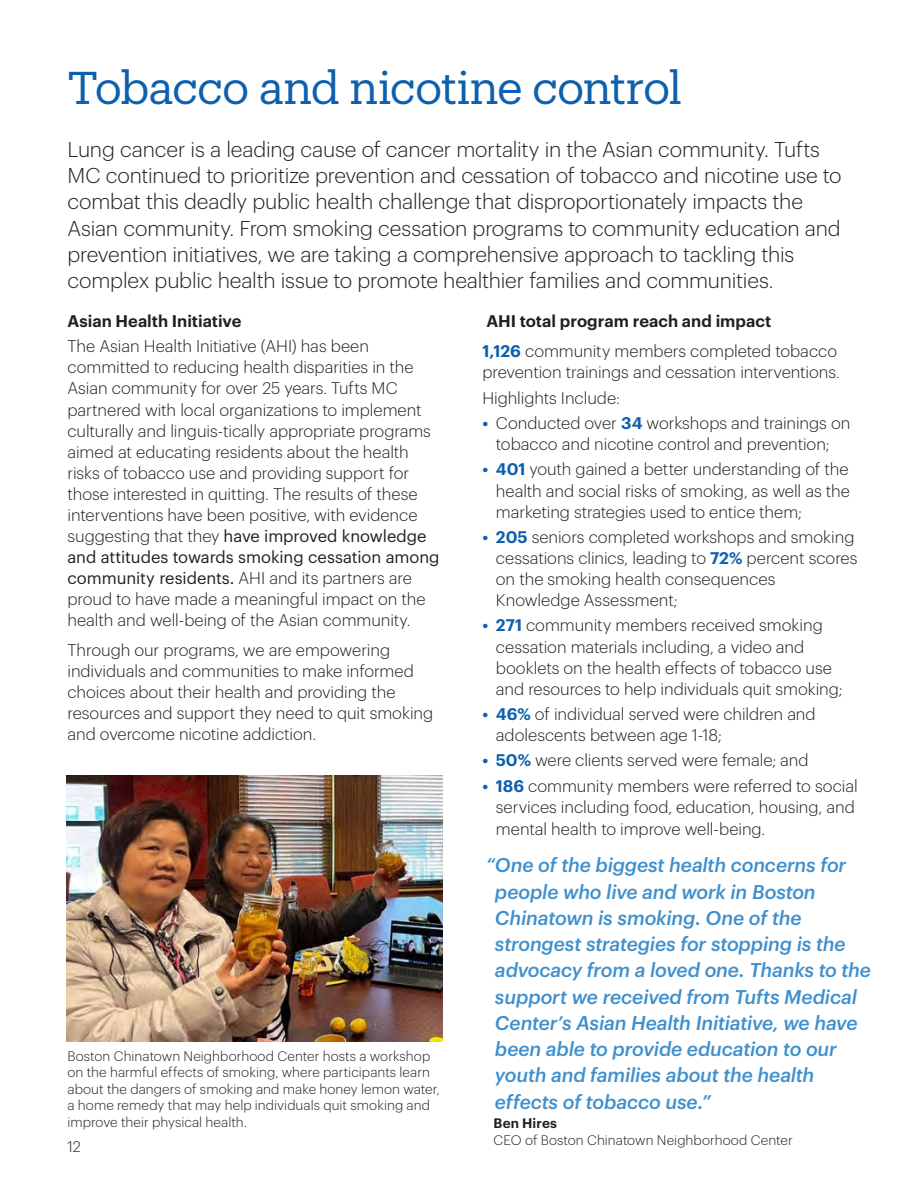
<style>
.page{position:relative;width:918px;height:1188px;background:#fff}
.page>*{position:absolute;margin:0;border:0;box-sizing:border-box;transform-origin:0 0}
.Headline_30_35__insi{font:45px "Produkt";letter-spacing:-.02em;color:#0d60ae}
.Intro_14_17_5{font:300 21px/26.2px "Graphik";letter-spacing:-.01em;color:#231f20}
.Quote_13_17_5{font:italic 500 19.5px/26.2px "Graphik";letter-spacing:-.01em;color:#3f90cd}
.Body_11_14{font:300 16.5px/21px "Graphik";letter-spacing:-.005em;color:#231f20}
.Body_11_14-2{font:600 16.5px "Graphik";color:#231f20}
.Body_subhead_11_14{font:600 16.5px "Graphik";color:#231f20}
.t1{font:300 15px "Graphik";color:#231f20}
.Small_body_9_11{font:300 13.5px/16.5px "Graphik";letter-spacing:.005em;color:#231f20}
.Small_body_subhead_9{font:600 13.5px "Graphik";letter-spacing:.01em;color:#231f20}
.s1{font-weight:400}
.s2{font-weight:600;color:#0d60ae}
</style>
<div class="page">
<img style="left:67px;top:776px;width:375px;height:266px">
<p class="Headline_30_35__insi" style="left:68px;top:56px;width:616px">Tobacco and nicotine control</p>
<p class="Intro_14_17_5" style="left:68px;top:134px;width:776px">Lung cancer is a leading cause of cancer mortality in the Asian community. Tufts MC continued to prioritize prevention and cessation of tobacco and nicotine use to combat this deadly public health challenge that disproportionately impacts the Asian community. From smoking cessation programs to community education and prevention initiatives, we are taking a comprehensive approach to tackling this complex public health issue to promote healthier families and communities.</p>
<p class="Body_subhead_11_14" style="left:68px;top:308px;width:175px">Asian Health Initiative</p>
<p class="Body_11_14" style="left:68px;top:335px;width:374px">The Asian Health Initiative (AHI) has been committed to reducing health disparities in the Asian community for over 25 years. Tufts MC partnered with local organizations to implement culturally and linguis-tically appropriate programs aimed at educating residents about the health risks of tobacco use and providing support for those interested in quitting. The results of these interventions have been positive, with evidence suggesting that they <span class="s1">have improved knowledge and attitudes towards smoking cessation among community residents.</span> AHI and its partners are proud to have made a meaningful impact on the health and well-being of the Asian community.</p>
<p class="Body_11_14" style="left:68px;top:638px;width:367px">Through our programs, we are empowering individuals and communities to make informed choices about their health and providing the resources and support they need to quit smoking and overcome nicotine addiction.</p>
<p class="Body_11_14-2" style="left:486px;top:308px;width:286px">AHI total program reach and impact</p>
<p class="Body_11_14" style="left:482px;top:339px;width:359px"><span class="s2">1,126</span> community members completed tobacco prevention trainings and cessation interventions.</p>
<p class="Body_11_14" style="left:482px;top:386px;width:139px">Highlights Include:</p>
<p class="Body_11_14" style="left:482px;top:411px;width:369px;text-align:center"><span class="s2">•</span> Conducted over <span class="s2">34</span> workshops and trainings on tobacco and nicotine control and prevention;</p>
<p class="Body_11_14" style="left:496px;top:458px;width:356px;text-align:justify;text-indent:-14px"><span class="s2">• 401</span> youth gained a better understanding of the health and social risks of smoking, as well as the marketing strategies used to entice them;</p>
<p class="Body_11_14" style="left:496px;top:525px;width:363px;text-indent:-14px"><span class="s2">• 205</span> seniors completed workshops and smoking cessations clinics, leading to <span class="s2">72%</span> percent scores on the smoking health consequences Knowledge Assessment;</p>
<p class="Body_11_14" style="left:496px;top:614px;width:348px;text-indent:-14px"><span class="s2">• 271</span> community members received smoking cessation materials including, a video and booklets on the health effects of tobacco use and resources to help individuals quit smoking;</p>
<p class="Body_11_14" style="left:496px;top:702px;width:321px;text-indent:-14px"><span class="s2">• 46%</span> of individual served were children and adolescents between age 1-18;</p>
<p class="Body_11_14" style="left:482px;top:749px;width:328px"><span class="s2">• 50%</span> were clients served were female; and</p>
<p class="Body_11_14" style="left:496px;top:774px;width:363px;text-indent:-14px"><span class="s2">• 186</span> community members were referred to social services including food, education, housing, and mental health to improve well-being.</p>
<p class="Quote_13_17_5" style="left:495px;top:850px;width:378px;text-indent:-9px">“One of the biggest health concerns for people who live and work in Boston Chinatown is smoking. One of the strongest strategies for stopping is the advocacy from a loved one. Thanks to the support we received from Tufts Medical Center’s Asian Health Initiative, we have been able to provide education to our youth and families about the health effects of tobacco use.”</p>
<p class="Small_body_subhead_9" style="left:494px;top:1113px;width:65px">Ben Hires</p>
<p class="Small_body_9_11" style="left:494px;top:1130px;width:301px">CEO of Boston Chinatown Neighborhood Center</p>
<p class="Small_body_9_11" style="left:67px;top:1046px;width:374px">Boston Chinatown Neighborhood Center hosts a workshop on the harmful effects of smoking, where participants learn about the dangers of smoking and make honey lemon water, a home remedy that may help individuals quit smoking and improve their physical health.</p>
<p class="t1" style="left:68px;top:1136px;width:15px">12</p>
</div>
